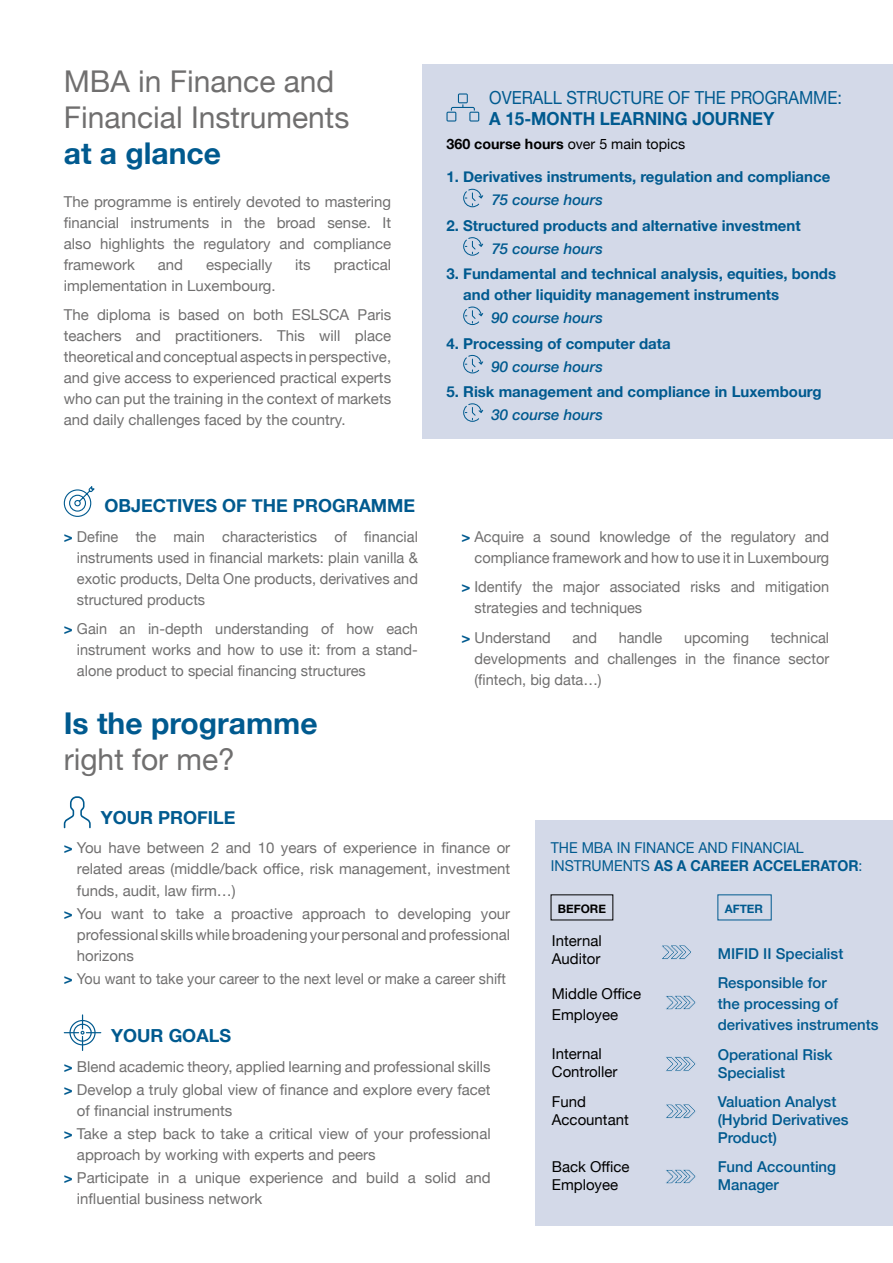
<style>
.page{position:relative;width:893px;height:1263px;background:#fff}
.page>*{position:absolute;margin:0;border:0;box-sizing:border-box;transform-origin:0 0}
.t1{font:30px/36px "Helvetica Neue";color:#706f6f}
.t2{font:700 30px "Helvetica Neue";color:#005a8f}
.t3{font:700 18px "Helvetica Neue";color:#005a8f}
.t4{font:18px "Helvetica Neue";color:#005a8f;scale:.91 1}
.t5{font:700 18px "Helvetica Neue";color:#005a8f;scale:.94 1}
.t6{font:15px/21px "Helvetica Neue";color:#706f6f;text-align:justify}
.t7{font:700 15px/21px "Helvetica Neue";color:#005a8f}
.t8{font:500 15px/18px "Helvetica Neue";color:#005a8f}
.t9{font:15px/18px "Helvetica Neue";color:#000}
.t10{font:italic 500 15px "Helvetica Neue";color:#005a8f}
.t11{font:15px/18px "Helvetica Neue";color:#005a8f;scale:.94 1}
.t12{font:15px "Helvetica Neue";color:#706f6f;scale:.95 1}
.t13{font:14.25px "Helvetica Neue";color:#000}
.t14{font:700 11.7px "Helvetica Neue";color:#000}
.t15{font:700 11.7px "Helvetica Neue";color:#005a8f}
.s1{font-weight:700;color:#005a8f}
.s2{font-weight:700}
</style>
<div class="page">
<div style="left:423px;top:64px;width:470px;height:374px;background:#d3d9e8"></div>
<svg style="left:63px;top:486px;width:32px;height:31px"></svg>
<svg style="left:446px;top:93px;width:33px;height:29px"></svg>
<svg style="left:463px;top:189px;width:20px;height:18px"></svg>
<svg style="left:463px;top:237px;width:20px;height:19px"></svg>
<svg style="left:463px;top:307px;width:20px;height:18px"></svg>
<svg style="left:463px;top:355px;width:20px;height:18px"></svg>
<svg style="left:463px;top:403px;width:20px;height:19px"></svg>
<svg style="left:64px;top:796px;width:27px;height:32px"></svg>
<svg style="left:64px;top:1014px;width:37px;height:37px"></svg>
<div style="left:536px;top:820px;width:357px;height:405px;background:#d3d9e8"></div>
<svg style="left:551px;top:894px;width:62px;height:26px"></svg>
<svg style="left:718px;top:894px;width:53px;height:26px"></svg>
<svg style="left:662px;top:945px;width:29px;height:15px"></svg>
<svg style="left:666px;top:995px;width:30px;height:15px"></svg>
<svg style="left:666px;top:1056px;width:30px;height:16px"></svg>
<svg style="left:666px;top:1104px;width:30px;height:15px"></svg>
<svg style="left:666px;top:1169px;width:30px;height:15px"></svg>
<h1 class="t1" style="left:64px;top:65px;width:287px">MBA in Finance and<br>Financial Instruments</h1>
<h1 class="t2" style="left:64px;top:130px;width:159px">at a glance</h1>
<p class="t6" style="left:64px;top:192px;width:329px">The programme is entirely devoted to mastering financial instruments in the broad sense. It also highlights the regulatory and compliance framework</p>
<p class="t6" style="left:158px;top:255px;width:27px">and</p>
<p class="t6" style="left:206px;top:255px;width:68px">especially</p>
<p class="t6" style="left:295px;top:255px;width:17px">its</p>
<p class="t6" style="left:334px;top:255px;width:59px">practical</p>
<p class="t6" style="left:64px;top:271px;width:329px;line-height:29.5px">implementation in Luxembourg.<br>The diploma is based on both ESLSCA Paris</p>
<p class="t6" style="left:64px;top:326px;width:329px">teachers and practitioners. This will place theoretical and conceptual aspects in perspective, and give access to experienced practical experts who can put the training in the context of markets and daily challenges faced by the country.</p>
<p class="t3" style="left:105px;top:491px;width:312px">OBJECTIVES OF THE PROGRAMME</p>
<p class="t6" style="left:77px;top:527px;width:342px;text-indent:-13px"><span class="s1">&gt;</span> Define the main characteristics of financial instruments used in financial markets: plain vanilla &amp; exotic products, Delta One products, derivatives and structured products</p>
<p class="t6" style="left:77px;top:619px;width:342px;text-indent:-13px"><span class="s1">&gt;</span> Gain an in-depth understanding of how each instrument works and how to use it: from a stand&shy;alone product to special financing structures</p>
<h1 class="t2" style="left:64px;top:700px;width:255px">Is the programme</h1>
<h1 class="t1" style="left:64px;top:743px;width:173px">right for me?</h1>
<p class="t4" style="left:489px;top:84px;width:389px">OVERALL STRUCTURE OF THE PROGRAMME:</p>
<p class="t5" style="left:489px;top:105px;width:305px">A 15-MONTH LEARNING JOURNEY</p>
<p class="t13" style="left:446px;top:133px;width:240px"><span class="s2">360 course hours</span> over 5 main topics</p>
<p class="t7" style="left:446px;top:167px;width:385px">1. Derivatives instruments, regulation and compliance</p>
<p class="t10" style="left:491px;top:187px;width:113px">75 course hours</p>
<p class="t7" style="left:446px;top:215px;width:356px">2. Structured products and alternative investment</p>
<p class="t10" style="left:491px;top:236px;width:113px">75 course hours</p>
<p class="t7" style="left:463px;top:264px;width:374px;text-indent:-17px">3. Fundamental and technical analysis, equities, bonds and other liquidity management instruments</p>
<p class="t10" style="left:491px;top:305px;width:113px">90 course hours</p>
<p class="t7" style="left:446px;top:333px;width:226px">4. Processing of computer data</p>
<p class="t10" style="left:491px;top:353px;width:113px">90 course hours</p>
<p class="t7" style="left:446px;top:381px;width:377px">5. Risk management and compliance in Luxembourg</p>
<p class="t10" style="left:491px;top:402px;width:113px">30 course hours</p>
<p class="t6" style="left:461px;top:526px;width:369px;text-align:right"><span class="s1">&gt;</span> Acquire a sound knowledge of the regulatory and compliance framework and how to use it in Luxembourg</p>
<p class="t6" style="left:475px;top:577px;width:356px;text-indent:-13px"><span class="s1">&gt;</span> Identify the major associated risks and mitigation strategies and techniques</p>
<p class="t6" style="left:461px;top:627px;width:91px"><span class="s1">&gt;</span> Understand</p>
<p class="t6" style="left:572px;top:627px;width:26px">and</p>
<p class="t6" style="left:619px;top:627px;width:45px">handle</p>
<p class="t6" style="left:684px;top:627px;width:66px">upcoming</p>
<p class="t6" style="left:475px;top:627px;width:356px;text-indent:296px">technical developments and challenges in the finance sector (fintech, big data…)</p>
<p class="t3" style="left:101px;top:803px;width:136px">YOUR PROFILE</p>
<p class="t6" style="left:77px;top:838px;width:435px;text-indent:-13px"><span class="s1">&gt;</span> You have between 2 and 10 years of experience in finance or related areas (middle/back office, risk management, investment funds, audit, law firm…)</p>
<p class="t6" style="left:77px;top:904px;width:435px;text-indent:-13px"><span class="s1">&gt;</span> You want to take a proactive approach to developing your professional skills while broadening your personal and professional horizons</p>
<p class="t12" style="left:64px;top:967px;width:467px"><span class="s1">&gt;</span> You want to take your career to the next level or make a career shift</p>
<p class="t3" style="left:111px;top:1022px;width:121px">YOUR GOALS</p>
<p class="t6" style="left:64px;top:1056px;width:428px;line-height:23.1px"><span class="s1">&gt;</span> Blend academic theory, applied learning and professional skills <span class="s1">&gt;</span> Develop a truly global view of finance and explore every facet</p>
<p class="t6" style="left:64px;top:1100px;width:428px;line-height:23.1px;text-indent:13px">of financial instruments<br><span class="s1">&gt;</span> Take a step back to take a critical view of your professional</p>
<p class="t6" style="left:64px;top:1144px;width:428px;line-height:23.1px;text-indent:13px">approach by working with experts and peers<br><span class="s1">&gt;</span> Participate in a unique experience and build a solid and</p>
<p class="t6" style="left:77px;top:1189px;width:187px">influential business network</p>
<p class="t11" style="left:551px;top:839px;width:333px">THE MBA IN FINANCE AND FINANCIAL<br>INSTRUMENTS <span class="s2">AS A CAREER ACCELERATOR</span>:</p>
<p class="t14" style="left:558px;top:900px;width:50px">BEFORE</p>
<p class="t15" style="left:725px;top:900px;width:40px">AFTER</p>
<p class="t9" style="left:552px;top:932px;width:51px">Internal<br>Auditor</p>
<p class="t9" style="left:552px;top:984px;width:91px;line-height:21px">Middle Office<br>Employee</p>
<p class="t9" style="left:552px;top:1046px;width:67px">Internal<br>Controller</p>
<p class="t9" style="left:552px;top:1093px;width:78px">Fund<br>Accountant</p>
<p class="t9" style="left:552px;top:1158px;width:79px">Back Office<br>Employee</p>
<p class="t8" style="left:718px;top:938px;width:127px;line-height:29.2px">MIFID II Specialist<br>Responsible for</p>
<p class="t8" style="left:718px;top:992px;width:162px;line-height:21px">the processing of derivatives instruments</p>
<p class="t8" style="left:718px;top:1044px;width:116px">Operational Risk<br>Specialist</p>
<p class="t8" style="left:718px;top:1091px;width:132px">Valuation Analyst (Hybrid Derivatives<br>Product)</p>
<p class="t8" style="left:718px;top:1157px;width:120px">Fund Accounting<br>Manager</p>
</div>
